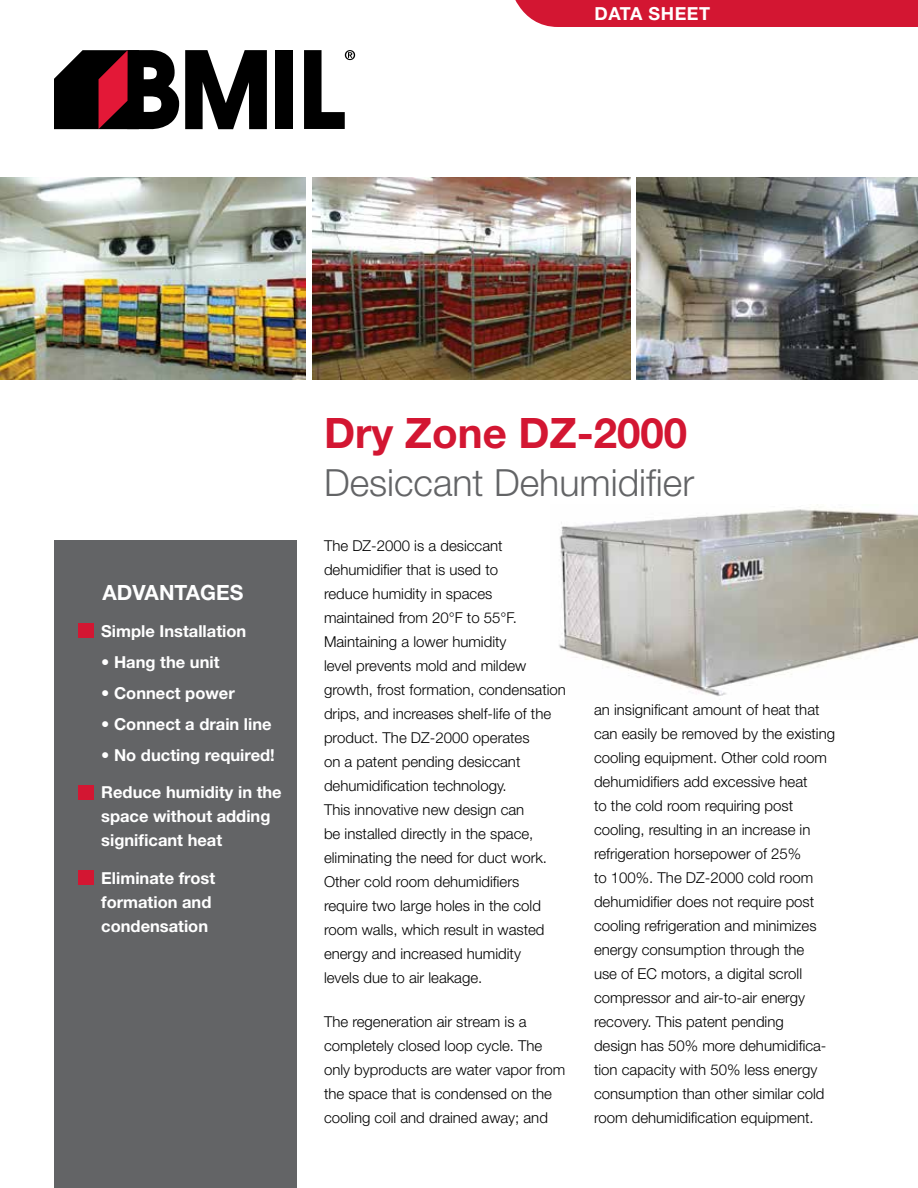
<style>
.page{position:relative;width:918px;height:1188px;background:#fff}
.page>*{position:absolute;margin:0;border:0;box-sizing:border-box;transform-origin:0 0}
.t1{font:700 42px "Helvetica Neue LT Std";color:#d31632}
.t2{font:300 37.5px "Helvetica Neue LT Std";color:#636466}
.t3{font:700 21px "Helvetica Neue LT Std";color:#fff}
.t4{font:700 18px "Helvetica Neue LT Std";letter-spacing:.03em;color:#fff}
.t5{font:700 16.5px/24px "Helvetica Neue LT Std";color:#fff}
.t6{font:300 15px/24px "Helvetica Neue LT Std";color:#000}
</style>
<div class="page">
<img style="left:559px;top:507px;width:359px;height:189px">
<div style="left:54px;top:541px;width:243px;height:647px;background:#636466"></div>
<img style="left:0;top:177px;width:306px;height:203px">
<img style="left:636px;top:177px;width:282px;height:203px">
<img style="left:313px;top:177px;width:317px;height:203px">
<div style="left:515px;top:0;width:403px;height:27px;background:#d31632"></div>
<div style="left:78px;top:623px;width:16px;height:15px;background:#d31632"></div>
<div style="left:78px;top:785px;width:16px;height:15px;background:#d31632"></div>
<div style="left:78px;top:871px;width:16px;height:14px;background:#d31632"></div>
<svg style="left:185px;top:50px;width:82px;height:79px"></svg>
<div style="left:276px;top:50px;width:17px;height:79px;background:#000"></div>
<svg style="left:54px;top:50px;width:125px;height:80px;background:#44262b"></svg>
<svg style="left:304px;top:50px;width:51px;height:79px"></svg>
<p class="t4" style="left:595px;top:3px;width:117px">DATA SHEET</p>
<h3 class="t3" style="left:102px;top:580px;width:142px">ADVANTAGES</h3>
<p class="t5" style="left:101px;top:619px;width:147px">Simple Installation</p>
<p class="t5" style="left:101px;top:650px;width:120px">• Hang the unit</p>
<p class="t5" style="left:101px;top:681px;width:135px">• Connect power</p>
<p class="t5" style="left:101px;top:712px;width:172px">• Connect a drain line</p>
<p class="t5" style="left:101px;top:742px;width:175px">• No ducting required!</p>
<p class="t5" style="left:101px;top:780px;width:182px">Reduce humidity in the space without adding significant heat</p>
<p class="t5" style="left:101px;top:865px;width:115px">Eliminate frost formation and condensation</p>
<h1 class="t1" style="left:324px;top:408px;width:365px">Dry Zone DZ-2000</h1>
<h2 class="t2" style="left:324px;top:460px;width:372px">Desiccant Dehumidifier</h2>
<p class="t6" style="left:324px;top:533px;width:244px">The DZ-2000 is a desiccant dehumidifier that is used to<br>reduce humidity in spaces maintained from 20°F to 55°F.<br>Maintaining a lower humidity<br>level prevents mold and mildew growth, frost formation, condensation drips, and increases shelf-life of the product. The DZ-2000 operates<br>on a patent pending desiccant dehumidification technology.<br>This innovative new design can<br>be installed directly in the space, eliminating the need for duct work.<br>Other cold room dehumidifiers require two large holes in the cold room walls, which result in wasted energy and increased humidity<br>levels due to air leakage.</p>
<p class="t6" style="left:324px;top:1009px;width:243px">The regeneration air stream is a completely closed loop cycle. The only byproducts are water vapor from the space that is condensed on the cooling coil and drained away; and</p>
<p class="t6" style="left:594px;top:697px;width:243px">an insignificant amount of heat that can easily be removed by the existing cooling equipment. Other cold room dehumidifiers add excessive heat<br>to the cold room requiring post cooling, resulting in an increase in refrigeration horsepower of 25%<br>to 100%. The DZ-2000 cold room dehumidifier does not require post cooling refrigeration and minimizes energy consumption through the<br>use of EC motors, a digital scroll compressor and air-to-air energy recovery. This patent pending<br>design has 50% more dehumidifica&shy;tion capacity with 50% less energy consumption than other similar cold room dehumidification equipment.</p>
</div>
